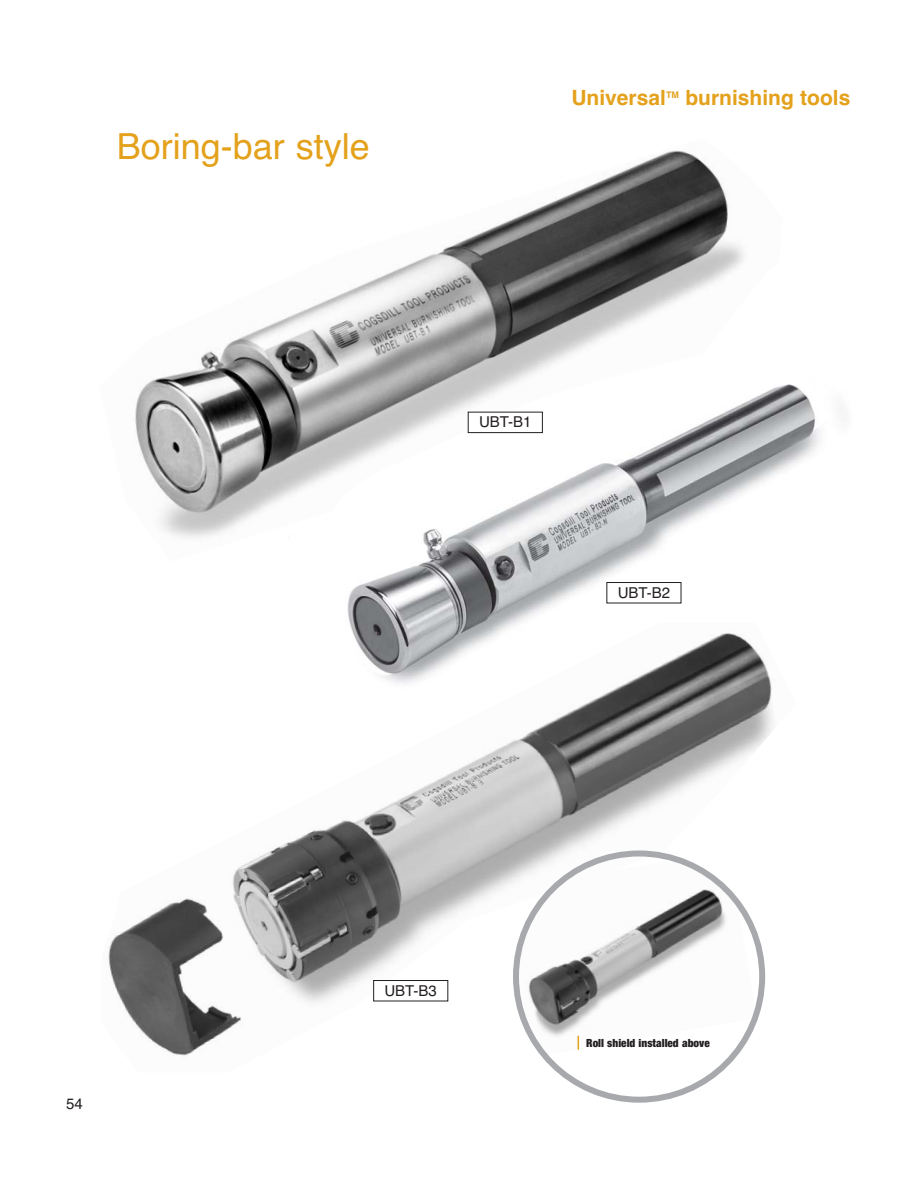
<style>
.page{position:relative;width:918px;height:1188px;background:#fff}
.page>*{position:absolute;margin:0;border:0;box-sizing:border-box;transform-origin:0 0}
.t1{font:36px "Helvetica";color:#e4a11b}
.t2{font:700 21px "Helvetica";color:#e4a11b}
.t3{font:15px "Helvetica";color:#231f20}
.t4{font:900 condensed 11.25px "Helvetica Neue";color:#231f20}
.t5{font:700 9px "Helvetica";color:#e4a11b}
</style>
<div class="page">
<img style="left:347px;top:384px;width:473px;height:238px">
<img style="left:135px;top:150px;width:654px;height:412px">
<img style="left:108px;top:622px;width:666px;height:434px">
<div style="left:468px;top:412px;width:74px;height:21px;background:#fff"></div>
<div style="left:468px;top:412px;width:75px;height:21px;border:1px solid #231f20"></div>
<div style="left:607px;top:583px;width:74px;height:20px;background:#fff"></div>
<div style="left:606px;top:582px;width:75px;height:21px;border:1px solid #231f20"></div>
<div style="left:374px;top:981px;width:74px;height:20px;background:#fff"></div>
<div style="left:373px;top:980px;width:75px;height:21px;border:1px solid #231f20"></div>
<svg style="left:513px;top:850px;width:252px;height:253px"></svg>
<svg style="left:578px;top:1036px;width:1px;height:14px"></svg>
<h1 class="t1" style="left:117px;top:133px;width:254px">Boring-bar style</h1>
<p class="t2" style="left:571px;top:90px;width:96px">Universal</p>
<p class="t5" style="left:666px;top:91px;width:14px">TM</p>
<p class="t2" style="left:685px;top:90px;width:167px">burnishing tools</p>
<p class="t3" style="left:479px;top:417px;width:54px">UBT-B1</p>
<p class="t3" style="left:618px;top:587px;width:54px">UBT-B2</p>
<p class="t3" style="left:66px;top:1098px;width:18px">54</p>
<p class="t3" style="left:384px;top:985px;width:54px">UBT-B3</p>
<p class="t4" style="left:586px;top:1039px;width:125px">Roll shield installed above</p>
</div>
